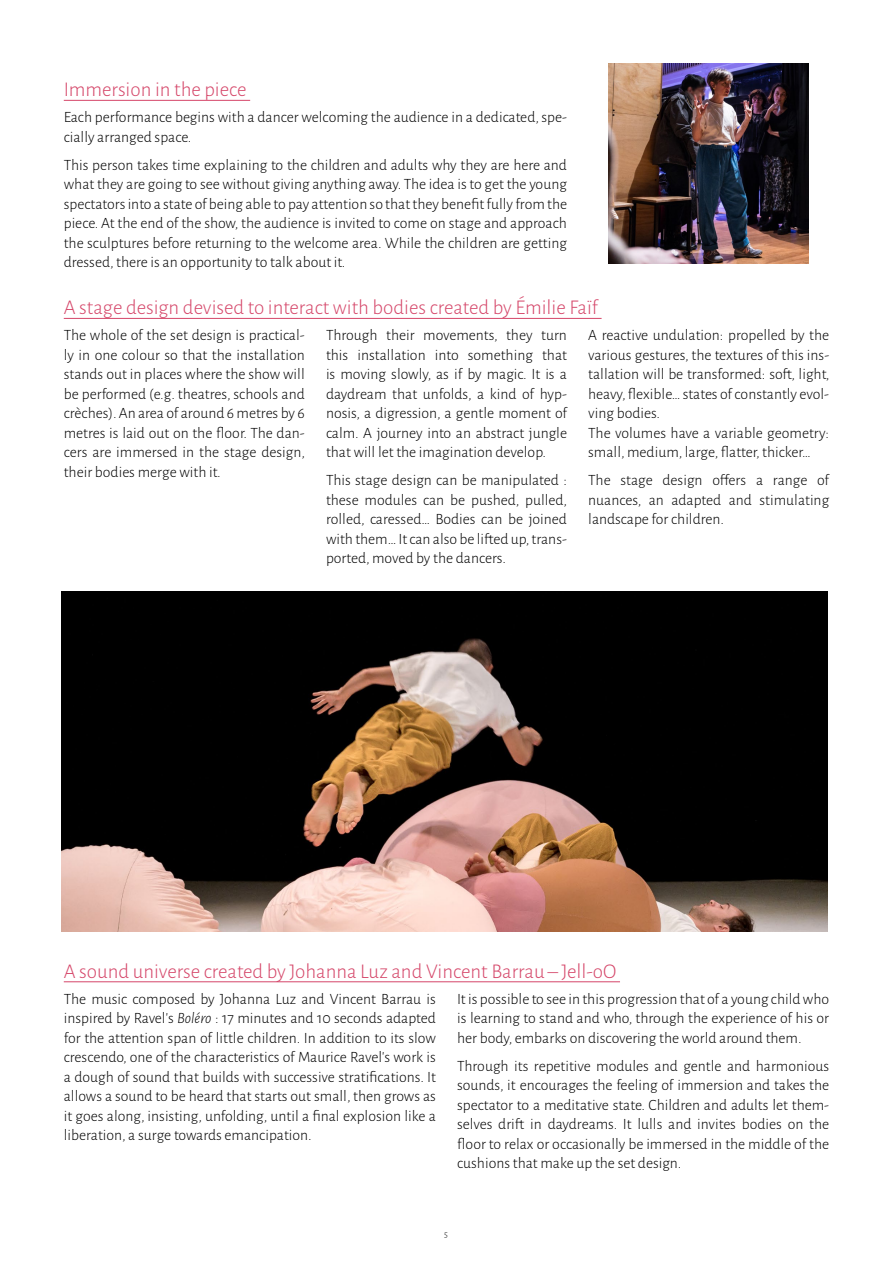
<style>
.page{position:relative;width:893px;height:1263px;background:#fff}
.page>*{position:absolute;margin:0;border:0;box-sizing:border-box;transform-origin:0 0}
.t1{font:300 21px "Alegreya Sans";color:#d54669}
.t2{font:300 15.75px/19.5px "Alegreya Sans";color:#000;text-align:justify}
.t3{font:300 9px "Alegreya Sans";color:#000}
.s1{font-style:italic}
</style>
<div class="page">
<img style="left:62px;top:591px;width:765px;height:340px">
<hr style="left:64px;top:318px;width:538px;height:1px;background:#d54669">
<hr style="left:64px;top:981px;width:556px;height:1px;background:#d54669">
<hr style="left:64px;top:100px;width:186px;height:1px;background:#d54669">
<img style="left:609px;top:64px;width:200px;height:200px">
<h1 class="t1" style="left:64px;top:76px;width:184px">Immersion in the piece</h1>
<p class="t2" style="left:64px;top:107px;width:505px">Each performance begins with a dancer welcoming the audience in a dedicated, spe‑ cially arranged space.</p>
<p class="t2" style="left:64px;top:155px;width:505px">This person takes time explaining to the children and adults why they are here and what they are going to see without giving anything away. The idea is to get the young spectators into a state of being able to pay attention so that they benefit fully from the piece. At the end of the show, the audience is invited to come on stage and approach the sculptures before returning to the welcome area. While the children are getting dressed, there is an opportunity to talk about it.</p>
<h1 class="t1" style="left:64px;top:294px;width:536px">A stage design devised to interact with bodies created by Émilie Faïf</h1>
<p class="t2" style="left:64px;top:325px;width:243px">The whole of the set design is practical‑ ly in one colour so that the installation stands out in places where the show will be performed (e.g. theatres, schools and crèches). An area of around 6 metres by 6 metres is laid out on the floor. The dan‑ cers are immersed in the stage design, their bodies merge with it.</p>
<p class="t2" style="left:326px;top:325px;width:243px">Through their movements, they turn this installation into something that is moving slowly, as if by magic. It is a daydream that unfolds, a kind of hyp‑ nosis, a digression, a gentle moment of calm. A journey into an abstract jungle that will let the imagination develop.</p>
<p class="t2" style="left:588px;top:325px;width:243px;text-align:left">A reactive undulation: propelled by the various gestures, the textures of this ins‑ tallation will be transformed: soft, light, heavy, flexible… states of constantly evol‑ ving bodies.<br>The volumes have a variable geometry: small, medium, large, flatter, thicker…</p>
<p class="t2" style="left:588px;top:470px;width:243px">The stage design offers a range of nuances, an adapted and stimulating landscape for children.</p>
<p class="t2" style="left:326px;top:470px;width:243px">This stage design can be manipulated : these modules can be pushed, pulled, rolled, caressed… Bodies can be joined with them… It can also be lifted up, trans‑ ported, moved by the dancers.</p>
<h1 class="t1" style="left:64px;top:957px;width:554px">A sound universe created by Johanna Luz and Vincent Barrau – Jell‑oO</h1>
<p class="t2" style="left:64px;top:988px;width:374px">The music composed by Johanna Luz and Vincent Barrau is inspired by Ravel’s <span class="s1">Boléro</span> : 17 minutes and 10 seconds adapted for the attention span of little children. In addition to its slow crescendo, one of the characteristics of Maurice Ravel’s work is a dough of sound that builds with successive stratifications. It allows a sound to be heard that starts out small, then grows as it goes along, insisting, unfolding, until a final explosion like a liberation, a surge towards emancipation.</p>
<p class="t2" style="left:457px;top:988px;width:374px">It is possible to see in this progression that of a young child who is learning to stand and who, through the experience of his or her body, embarks on discovering the world around them.</p>
<p class="t2" style="left:457px;top:1055px;width:374px">Through its repetitive modules and gentle and harmonious sounds, it encourages the feeling of immersion and takes the spectator to a meditative state. Children and adults let them‑ selves drift in daydreams. It lulls and invites bodies on the floor to relax or occasionally be immersed in the middle of the cushions that make up the set design.</p>
<p class="t3" style="left:444px;top:1228px;width:5px">5</p>
</div>
